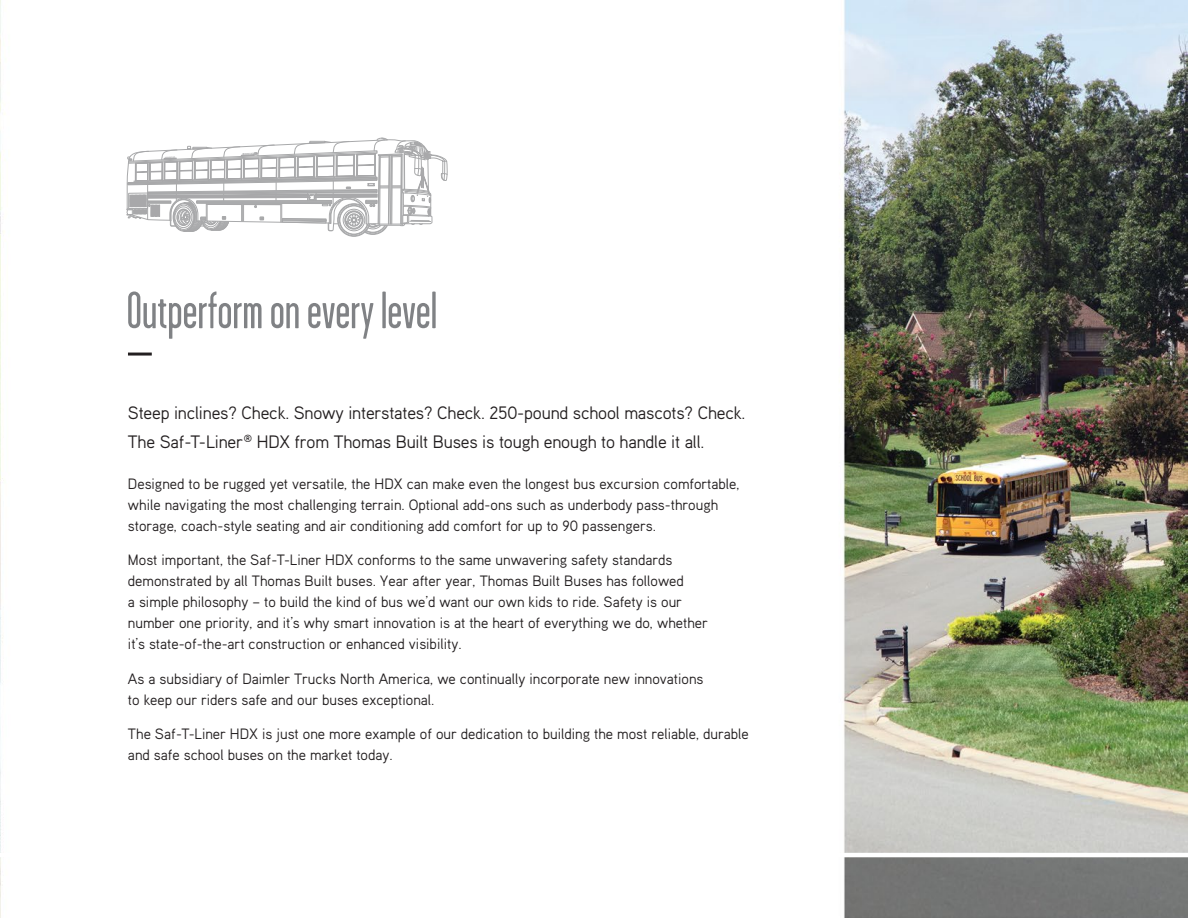
<style>
.page{position:relative;width:1188px;height:918px;background:#fff}
.page>*{position:absolute;margin:0;border:0;box-sizing:border-box;transform-origin:0 0}
.t1{font:52.5px "Garage Gothic";color:#808285}
.t2{font:18px/28.5px "Aaux Inspire";letter-spacing:-.01em;color:#231f20}
.t3{font:15px/21px "Aaux Inspire";color:#231f20}
</style>
<div class="page">
<img style="left:0;top:0;width:1188px;height:918px">
<hr style="left:128px;top:353px;width:24px;height:3px;background:#231f20">
<svg style="left:126px;top:138px;width:322px;height:99px"></svg>
<hr style="left:0;top:853px;width:1188px;height:4px;background:#fff">
<p class="t1" style="left:126px;top:283px;width:313px">Outperform on every level</p>
<p class="t2" style="left:128px;top:398px;width:619px">Steep inclines? Check. Snowy interstates? Check. 250-pound school mascots? Check.<br>The Saf-T-Liner<sup>®</sup> HDX from Thomas Built Buses is tough enough to handle it all.</p>
<p class="t3" style="left:128px;top:473px;width:613px">Designed to be rugged yet versatile, the HDX can make even the longest bus excursion comfortable, while navigating the most challenging terrain. Optional add-ons such as underbody pass-through storage, coach-style seating and air conditioning add comfort for up to 90 passengers.</p>
<p class="t3" style="left:128px;top:549px;width:581px">Most important, the Saf-T-Liner HDX conforms to the same unwavering safety standards demonstrated by all Thomas Built buses. Year after year, Thomas Built Buses has followed<br>a simple philosophy – to build the kind of bus we’d want our own kids to ride. Safety is our number one priority, and it’s why smart innovation is at the heart of everything we do, whether it’s state-of-the-art construction or enhanced visibility.</p>
<p class="t3" style="left:128px;top:668px;width:577px">As a subsidiary of Daimler Trucks North America, we continually incorporate new innovations to keep our riders safe and our buses exceptional.</p>
<p class="t3" style="left:128px;top:723px;width:622px">The Saf-T-Liner HDX is just one more example of our dedication to building the most reliable, durable and safe school buses on the market today.</p>
</div>
